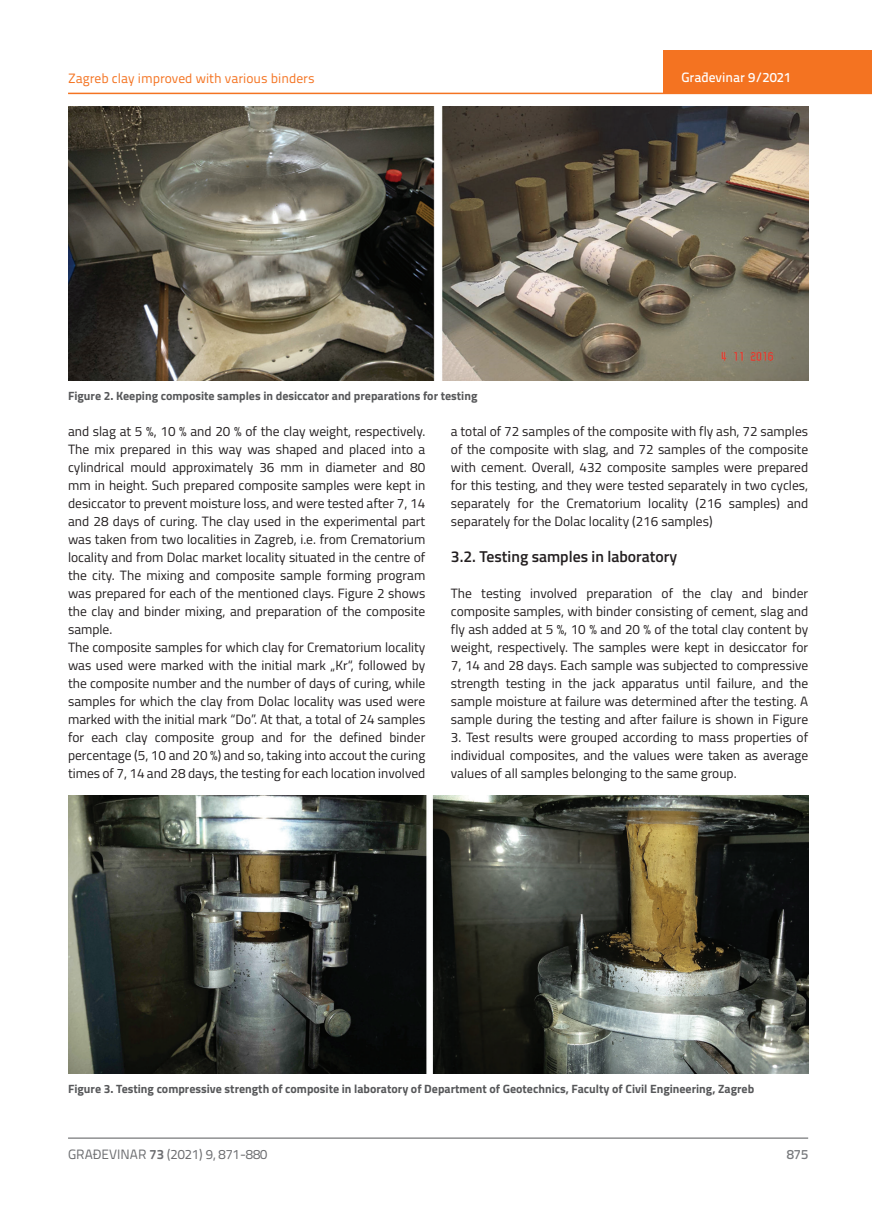
<style>
.page{position:relative;width:872px;height:1212px;background:#fff}
.page>*{position:absolute;margin:0;border:0;box-sizing:border-box;transform-origin:0 0}
.t1{font:600 15.75px "Titillium";color:#231f20}
.t2{font:13.5px/18px "Titillium";color:#231f20;text-align:justify}
.t3{font:13.5px "Titillium Text 22 L";color:#f47321}
.t4{font:13.5px "Titillium Text 22 L";color:#6c6d70}
.t5{font:500 13.5px "Titillium Text 22 L";color:#fff}
.t6{font:500 13.5px "Titillium Text 22 L";color:#787a7d}
.t7{font:700 12px "Titillium";color:#57585a}
.s1{font-weight:700}
</style>
<div class="page">
<hr style="left:68px;top:93px;width:804px;height:1px;background:#f47321">
<div style="left:663px;top:50px;width:209px;height:44px;background:#f47321"></div>
<hr style="left:68px;top:1138px;width:740px;height:1px;background:#57585a">
<img style="left:68px;top:106px;width:740px;height:275px">
<img style="left:68px;top:795px;width:740px;height:279px">
<p class="t3" style="left:68px;top:68px;width:248px">Zagreb clay improved with various binders</p>
<p class="t7" style="left:68px;top:386px;width:411px">Figure 2. Keeping composite samples in desiccator and preparations for testing</p>
<p class="t5" style="left:681px;top:67px;width:111px">Građevinar 9/2021</p>
<p class="t2" style="left:68px;top:421px;width:359px;text-align:left">and slag at 5 %, 10 % and 20 % of the clay weight, respectively.<br>The mix prepared in this way was shaped and placed into a cylindrical mould approximately 36 mm in diameter and 80 mm in height. Such prepared composite samples were kept in desiccator to prevent moisture loss, and were tested after 7, 14 and 28 days of curing. The clay used in the experimental part was taken from two localities in Zagreb, i.e. from Crematorium locality and from Dolac market locality situated in the centre of the city. The mixing and composite sample forming program was prepared for each of the mentioned clays. Figure 2 shows the clay and binder mixing, and preparation of the composite sample.<br>The composite samples for which clay for Crematorium locality was used were marked with the initial mark „Kr“, followed by the composite number and the number of days of curing, while samples for which the clay from Dolac locality was used were marked with the initial mark “Do”. At that, a total of 24 samples for each clay composite group and for the defined binder percentage (5, 10 and 20 %) and so, taking into accout the curing times of 7, 14 and 28 days, the testing for each location involved</p>
<p class="t2" style="left:451px;top:421px;width:359px">a total of 72 samples of the composite with fly ash, 72 samples of the composite with slag, and 72 samples of the composite with cement. Overall, 432 composite samples were prepared for this testing, and they were tested separately in two cycles, separately for the Crematorium locality (216 samples) and separately for the Dolac locality (216 samples)</p>
<p class="t1" style="left:451px;top:545px;width:228px">3.2. Testing samples in laboratory</p>
<p class="t2" style="left:451px;top:583px;width:359px">The testing involved preparation of the clay and binder composite samples, with binder consisting of cement, slag and fly ash added at 5 %, 10 % and 20 % of the total clay content by weight, respectively. The samples were kept in desiccator for 7, 14 and 28 days. Each sample was subjected to compressive strength testing in the jack apparatus until failure, and the sample moisture at failure was determined after the testing. A sample during the testing and after failure is shown in Figure</p>
<p class="t2" style="left:451px;top:728px;width:359px">3. Test results were grouped according to mass properties of individual composites, and the values were taken as average values of all samples belonging to the same group.</p>
<p class="t7" style="left:68px;top:1080px;width:687px">Figure 3. Testing compressive strength of composite in laboratory of Department of Geotechnics, Faculty of Civil Engineering, Zagreb</p>
<p class="t4" style="left:68px;top:1144px;width:201px">GRAĐEVINAR <span class="s1">73</span> (2021) 9, 871-880</p>
<p class="t6" style="left:786px;top:1144px;width:23px">875</p>
</div>
